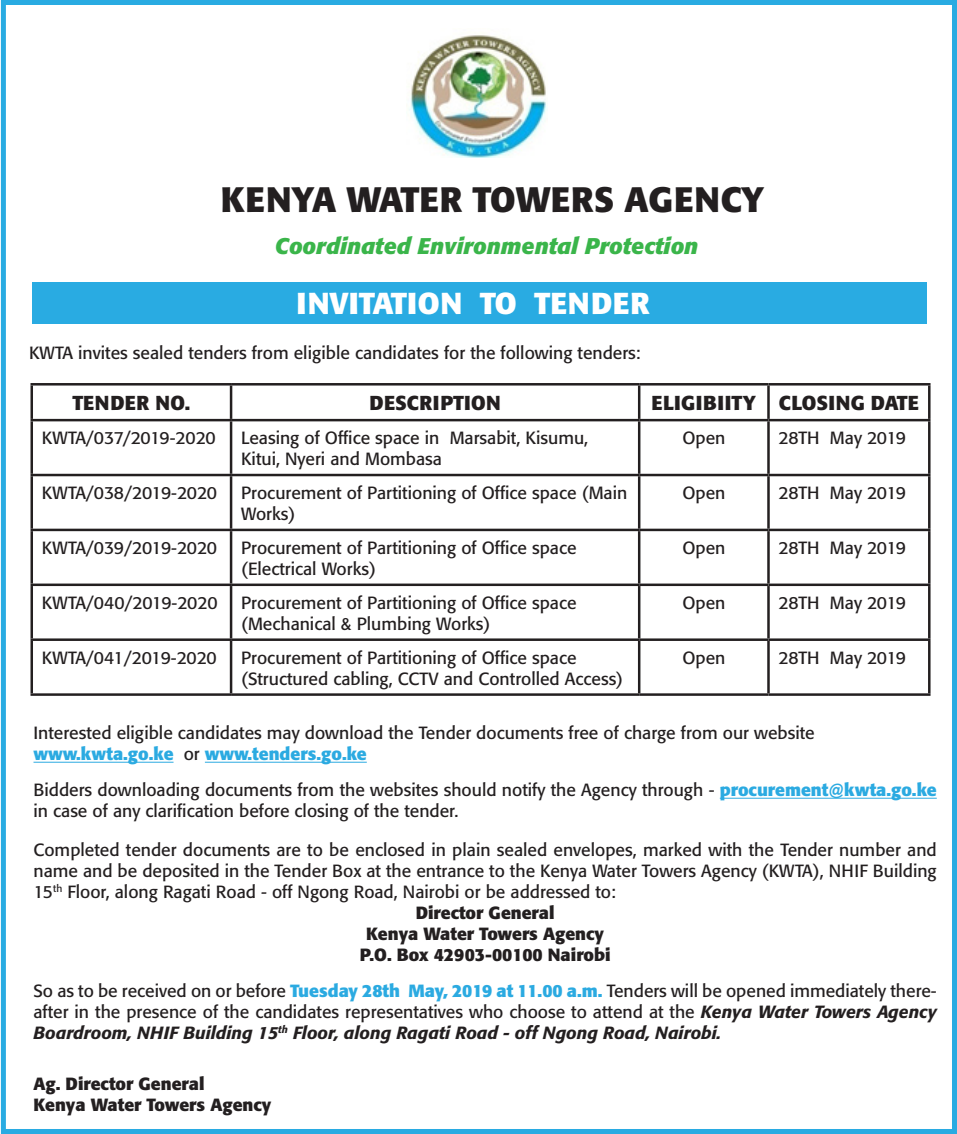
<style>
.page{position:relative;width:957px;height:1134px;background:#fff}
.page>*{position:absolute;margin:0;border:0;box-sizing:border-box;transform-origin:0 0}
.t1{font:700 35px "Formata";color:#231f20}
.t2{font:700 30px "Formata";color:#fff}
.t3{font:italic 700 22.5px "Formata";color:#3ab54a}
.t4{font:700 20px "Formata";letter-spacing:.02em;color:#231f20}
.t5{font:700 20px "Formata";color:#231f20}
.t6{font:17.5px/21px "Formata";color:#231f20}
.t7{font:700 17.5px "Formata";color:#231f20}
.t8{font:17.5px "Formata";letter-spacing:-.02em;color:#231f20}
.t9{font:700 17.5px "Formata";color:#2baae1}
.s1{font-weight:400;color:#231f20}
.s2{font-weight:700;color:#2baae1}
.s3{font-weight:500;font-style:italic}
</style>
<div class="page">
<div style="left:1px;top:0;width:956px;height:1134px;border:5px solid #29abe2"></div>
<img style="left:409px;top:35px;width:138px;height:123px">
<div style="left:32px;top:282px;width:894px;height:41px;background:#29abe2"></div>
<hr style="left:30px;top:383px;width:201px;height:2px;background:#231f20">
<hr style="left:30px;top:385px;width:3px;height:34px;background:#231f20">
<hr style="left:231px;top:383px;width:408px;height:2px;background:#231f20">
<hr style="left:230px;top:385px;width:2px;height:34px;background:#231f20">
<hr style="left:639px;top:383px;width:129px;height:2px;background:#231f20">
<hr style="left:638px;top:385px;width:2px;height:34px;background:#231f20">
<hr style="left:768px;top:383px;width:162px;height:2px;background:#231f20">
<hr style="left:767px;top:385px;width:2px;height:34px;background:#231f20">
<hr style="left:928px;top:385px;width:2px;height:34px;background:#231f20">
<hr style="left:30px;top:419px;width:201px;height:2px;background:#231f20">
<hr style="left:30px;top:421px;width:3px;height:53px;background:#231f20">
<hr style="left:231px;top:419px;width:408px;height:2px;background:#231f20">
<hr style="left:230px;top:421px;width:2px;height:53px;background:#231f20">
<hr style="left:639px;top:419px;width:129px;height:2px;background:#231f20">
<hr style="left:638px;top:421px;width:2px;height:53px;background:#231f20">
<hr style="left:768px;top:419px;width:162px;height:2px;background:#231f20">
<hr style="left:767px;top:421px;width:2px;height:53px;background:#231f20">
<hr style="left:928px;top:421px;width:2px;height:53px;background:#231f20">
<hr style="left:30px;top:474px;width:201px;height:2px;background:#231f20">
<hr style="left:30px;top:476px;width:3px;height:53px;background:#231f20">
<hr style="left:231px;top:474px;width:408px;height:2px;background:#231f20">
<hr style="left:230px;top:476px;width:2px;height:53px;background:#231f20">
<hr style="left:639px;top:474px;width:129px;height:2px;background:#231f20">
<hr style="left:638px;top:476px;width:2px;height:53px;background:#231f20">
<hr style="left:768px;top:474px;width:162px;height:2px;background:#231f20">
<hr style="left:767px;top:476px;width:2px;height:53px;background:#231f20">
<hr style="left:928px;top:476px;width:2px;height:53px;background:#231f20">
<hr style="left:30px;top:529px;width:201px;height:2px;background:#231f20">
<hr style="left:30px;top:531px;width:3px;height:52px;background:#231f20">
<hr style="left:231px;top:529px;width:408px;height:2px;background:#231f20">
<hr style="left:230px;top:531px;width:2px;height:52px;background:#231f20">
<hr style="left:639px;top:529px;width:129px;height:2px;background:#231f20">
<hr style="left:638px;top:531px;width:2px;height:52px;background:#231f20">
<hr style="left:768px;top:529px;width:162px;height:2px;background:#231f20">
<hr style="left:767px;top:531px;width:2px;height:52px;background:#231f20">
<hr style="left:928px;top:531px;width:2px;height:52px;background:#231f20">
<hr style="left:30px;top:583px;width:201px;height:3px;background:#231f20">
<hr style="left:30px;top:586px;width:3px;height:52px;background:#231f20">
<hr style="left:231px;top:583px;width:408px;height:3px;background:#231f20">
<hr style="left:230px;top:586px;width:2px;height:52px;background:#231f20">
<hr style="left:639px;top:583px;width:129px;height:3px;background:#231f20">
<hr style="left:638px;top:586px;width:2px;height:52px;background:#231f20">
<hr style="left:768px;top:583px;width:162px;height:3px;background:#231f20">
<hr style="left:767px;top:586px;width:2px;height:52px;background:#231f20">
<hr style="left:928px;top:586px;width:2px;height:52px;background:#231f20">
<hr style="left:30px;top:638px;width:201px;height:3px;background:#231f20">
<hr style="left:30px;top:641px;width:3px;height:52px;background:#231f20">
<hr style="left:231px;top:638px;width:408px;height:3px;background:#231f20">
<hr style="left:230px;top:641px;width:2px;height:52px;background:#231f20">
<hr style="left:639px;top:638px;width:129px;height:3px;background:#231f20">
<hr style="left:638px;top:641px;width:2px;height:52px;background:#231f20">
<hr style="left:768px;top:638px;width:162px;height:3px;background:#231f20">
<hr style="left:767px;top:641px;width:2px;height:52px;background:#231f20">
<hr style="left:928px;top:641px;width:2px;height:52px;background:#231f20">
<hr style="left:30px;top:693px;width:201px;height:3px;background:#231f20">
<hr style="left:231px;top:693px;width:408px;height:3px;background:#231f20">
<hr style="left:639px;top:693px;width:129px;height:3px;background:#231f20">
<hr style="left:768px;top:693px;width:162px;height:3px;background:#231f20">
<hr style="left:33px;top:762px;width:140px;height:1px;background:#2baae1">
<hr style="left:205px;top:762px;width:162px;height:1px;background:#2baae1">
<hr style="left:720px;top:798px;width:216px;height:1px;background:#2baae1">
<p class="t1" style="left:221px;top:178px;width:545px">KENYA WATER TOWERS AGENCY</p>
<p class="t3" style="left:275px;top:232px;width:425px">Coordinated Environmental Protection</p>
<p class="t2" style="left:296px;top:285px;width:355px">INVITATION TO TENDER</p>
<p class="t6" style="left:29px;top:342px;width:613px">KWTA invites sealed tenders from eligible candidates for the following tenders:</p>
<p class="t4" style="left:72px;top:390px;width:119px">TENDER NO.</p>
<p class="t4" style="left:369px;top:390px;width:133px">DESCRIPTION</p>
<p class="t4" style="left:651px;top:390px;width:106px">ELIGIBIITY</p>
<p class="t5" style="left:779px;top:390px;width:142px">CLOSING DATE</p>
<p class="t8" style="left:42px;top:427px;width:175px">KWTA/037/2019-2020</p>
<p class="t6" style="left:241px;top:427px;width:349px">Leasing of Office space in Marsabit, Kisumu,<br>Kitui, Nyeri and Mombasa</p>
<p class="t6" style="left:682px;top:427px;width:45px">Open</p>
<p class="t6" style="left:778px;top:427px;width:129px">28TH May 2019</p>
<p class="t8" style="left:42px;top:482px;width:177px">KWTA/038/2019-2020</p>
<p class="t6" style="left:241px;top:482px;width:388px">Procurement of Partitioning of Office space (Main<br>Works)</p>
<p class="t6" style="left:682px;top:482px;width:45px">Open</p>
<p class="t6" style="left:778px;top:482px;width:129px">28TH May 2019</p>
<p class="t8" style="left:42px;top:537px;width:177px">KWTA/039/2019-2020</p>
<p class="t6" style="left:241px;top:537px;width:337px">Procurement of Partitioning of Office space (Electrical Works)</p>
<p class="t6" style="left:682px;top:537px;width:45px">Open</p>
<p class="t6" style="left:778px;top:537px;width:129px">28TH May 2019</p>
<p class="t8" style="left:42px;top:592px;width:177px">KWTA/040/2019-2020</p>
<p class="t6" style="left:241px;top:592px;width:337px">Procurement of Partitioning of Office space</p>
<p class="t6" style="left:241px;top:613px;width:251px">(Mechanical &amp; Plumbing Works)</p>
<p class="t6" style="left:682px;top:592px;width:45px">Open</p>
<p class="t6" style="left:778px;top:592px;width:129px">28TH May 2019</p>
<p class="t8" style="left:42px;top:647px;width:177px">KWTA/041/2019-2020</p>
<p class="t6" style="left:241px;top:647px;width:384px">Procurement of Partitioning of Office space (Structured cabling, CCTV and Controlled Access)</p>
<p class="t6" style="left:682px;top:647px;width:45px">Open</p>
<p class="t6" style="left:778px;top:647px;width:129px">28TH May 2019</p>
<p class="t6" style="left:33px;top:723px;width:783px">Interested eligible candidates may download the Tender documents free of charge from our website</p>
<p class="t9" style="left:33px;top:743px;width:335px">www.kwta.go.ke <span class="s1">or</span> www.tenders.go.ke</p>
<p class="t6" style="left:33px;top:780px;width:905px">Bidders downloading documents from the websites should notify the Agency through - <span class="s2">procurement@kwta.go.ke </span>in case of any clarification before closing of the tender.</p>
<p class="t6" style="left:33px;top:839px;width:904px;text-align:justify">Completed tender documents are to be enclosed in plain sealed envelopes, marked with the Tender number and name and be deposited in the Tender Box at the entrance to the Kenya Water Towers Agency (KWTA), NHIF Building 15<sup>th</sup> Floor, along Ragati Road - off Ngong Road, Nairobi or be addressed to:</p>
<p class="t7" style="left:416px;top:902px;width:140px">Director General</p>
<p class="t7" style="left:366px;top:923px;width:239px">Kenya Water Towers Agency</p>
<p class="t7" style="left:360px;top:944px;width:252px">P.O. Box 42903-00100 Nairobi</p>
<p class="t6" style="left:33px;top:980px;width:905px;text-align:justify">So as to be received on or before <span class="s2">Tuesday 28th May, 2019 at 11.00 a.m.</span> Tenders will be opened immediately there&shy;after in the presence of the candidates representatives who choose to attend at the <span class="s3">Kenya Water Towers Agency Boardroom, NHIF Building 15</span><sup>th</sup> <span class="s3">Floor, along Ragati Road - off Ngong Road, Nairobi.</span></p>
<p class="t7" style="left:33px;top:1073px;width:172px">Ag. Director General</p>
<p class="t7" style="left:33px;top:1094px;width:239px">Kenya Water Towers Agency</p>
</div>
